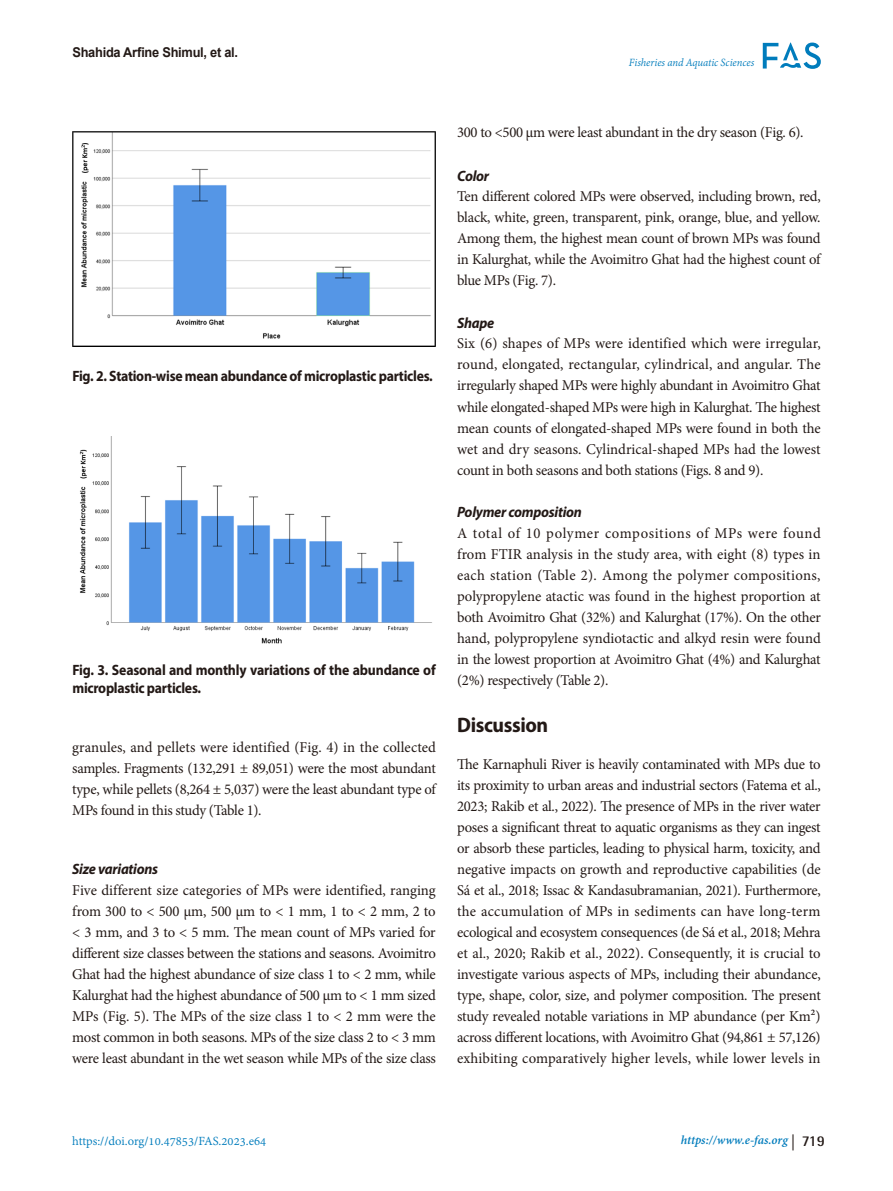
<style>
.page{position:relative;width:893px;height:1191px;background:#fff}
.page>*{position:absolute;margin:0;border:0;box-sizing:border-box;transform-origin:0 0}
.headiing_1st{font:700 21px "Myriad Pro";letter-spacing:-.02em;color:#231916;scale:.95 1}
.표준{font:15px/21px "Minion Pro";letter-spacing:-.02em;color:#231916;text-align:justify}
.일반__웹{font:15px/21px "Minion Pro";letter-spacing:.01em;color:#231916;text-align:justify}
.table_title{font:700 15px/18px "Myriad Pro";letter-spacing:-.02em;color:#231916;scale:.92 1}
.heading_3rd{font:italic 700 15px "Myriad Pro";letter-spacing:-.02em;color:#231916;scale:.95 1}
.t1{font:13.5px "Adobe Devanagari";color:#007cbc}
.t2{font:italic 700 13.5px "Adobe Devanagari";color:#007cbc}
.t3{font:700 13.5px "Arial";letter-spacing:-.02em;color:#231916;scale:.95 1}
.t4{font:italic 12px "Adobe Devanagari";letter-spacing:-.005em;color:#007cbc;scale:.95 1}
.s1{font-family:"Helvetica Neue LT Pro";font-weight:400;font-style:normal;font-size:16.05px;color:#231916}
.s2{font-family:"Rotis Semi Sans Std";font-style:normal;font-size:15px;color:#231916}
</style>
<div class="page">
<svg style="left:763px;top:43px;width:58px;height:26px"></svg>
<img style="left:72px;top:132px;width:364px;height:214px">
<img style="left:79px;top:436px;width:353px;height:208px">
<p class="t3" style="left:72px;top:42px;width:176px">Shahida Arfine Shimul, et al.</p>
<p class="t4" style="left:629px;top:56px;width:133px">Fisheries and Aquatic Sciences</p>
<p class="table_title" style="left:72px;top:366px;width:393px">Fig. 2. Station-wise mean abundance of microplastic particles.</p>
<p class="table_title" style="left:72px;top:660px;width:396px">Fig. 3. Seasonal and monthly variations of the abundance of microplastic particles.</p>
<p class="표준" style="left:72px;top:737px;width:365px">granules, and pellets were identified (Fig. 4) in the collected samples. Fragments (132,291 ± 89,051) were the most abundant type, while pellets (8,264 ± 5,037) were the least abundant type of MPs found in this study (Table 1).</p>
<p class="heading_3rd" style="left:72px;top:859px;width:92px">Size variations</p>
<p class="표준" style="left:72px;top:879px;width:365px">Five different size categories of MPs were identified, ranging from 300 to &lt; 500 µm, 500 µm to &lt; 1 mm, 1 to &lt; 2 mm, 2 to &lt; 3 mm, and 3 to &lt; 5 mm. The mean count of MPs varied for different size classes between the stations and seasons. Avoimitro Ghat had the highest abundance of size class 1 to &lt; 2 mm, while Kalurghat had the highest abundance of 500 µm to &lt; 1 mm sized MPs (Fig. 5). The MPs of the size class 1 to &lt; 2 mm were the most common in both seasons. MPs of the size class 2 to &lt; 3 mm were least abundant in the wet season while MPs of the size class</p>
<p class="표준" style="left:457px;top:122px;width:348px">300 to &lt;500 μm were least abundant in the dry season (Fig. 6).</p>
<p class="heading_3rd" style="left:457px;top:166px;width:35px">Color</p>
<p class="표준" style="left:457px;top:186px;width:365px">Ten different colored MPs were observed, including brown, red, black, white, green, transparent, pink, orange, blue, and yellow.<br>Among them, the highest mean count of brown MPs was found in Kalurghat, while the Avoimitro Ghat had the highest count of blue MPs (Fig. 7).</p>
<p class="heading_3rd" style="left:457px;top:313px;width:41px">Shape</p>
<p class="표준" style="left:457px;top:333px;width:365px">Six (6) shapes of MPs were identified which were irregular, round, elongated, rectangular, cylindrical, and angular. The irregularly shaped MPs were highly abundant in Avoimitro Ghat while elongated-shaped MPs were high in Kalurghat. The highest mean counts of elongated-shaped MPs were found in both the wet and dry seasons. Cylindrical-shaped MPs had the lowest count in both seasons and both stations (Figs. 8 and 9).</p>
<p class="heading_3rd" style="left:457px;top:502px;width:133px">Polymer composition</p>
<p class="표준" style="left:457px;top:522px;width:365px">A total of 10 polymer compositions of MPs were found from FTIR analysis in the study area, with eight (8) types in each station (Table 2). Among the polymer compositions, polypropylene atactic was found in the highest proportion at both Avoimitro Ghat (32%) and Kalurghat (17%). On the other hand, polypropylene syndiotactic and alkyd resin were found in the lowest proportion at Avoimitro Ghat (4%) and Kalurghat (2%) respectively (Table 2).</p>
<p class="headiing_1st" style="left:457px;top:711px;width:97px">Discussion</p>
<p class="일반__웹" style="left:457px;top:753px;width:365px">The Karnaphuli River is heavily contaminated with MPs due to its proximity to urban areas and industrial sectors (Fatema et al., 2023; Rakib et al., 2022). The presence of MPs in the river water poses a significant threat to aquatic organisms as they can ingest or absorb these particles, leading to physical harm, toxicity, and negative impacts on growth and reproductive capabilities (de Sá et al., 2018; Issac &amp; Kandasubramanian, 2021). Furthermore, the accumulation of MPs in sediments can have long-term ecological and ecosystem consequences (de Sá et al., 2018; Mehra et al., 2020; Rakib et al., 2022). Consequently, it is crucial to investigate various aspects of MPs, including their abundance, type, shape, color, size, and polymer composition. The present study revealed notable variations in MP abundance (per Km²) across different locations, with Avoimitro Ghat (94,861 ± 57,126) exhibiting comparatively higher levels, while lower levels in</p>
<p class="t1" style="left:72px;top:1133px;width:196px">https://doi.org/10.47853/FAS.2023.e64</p>
<p class="t2" style="left:681px;top:1132px;width:146px">https://www.e-fas.org <span class="s1">|</span> <span class="s2">719</span></p>
</div>
